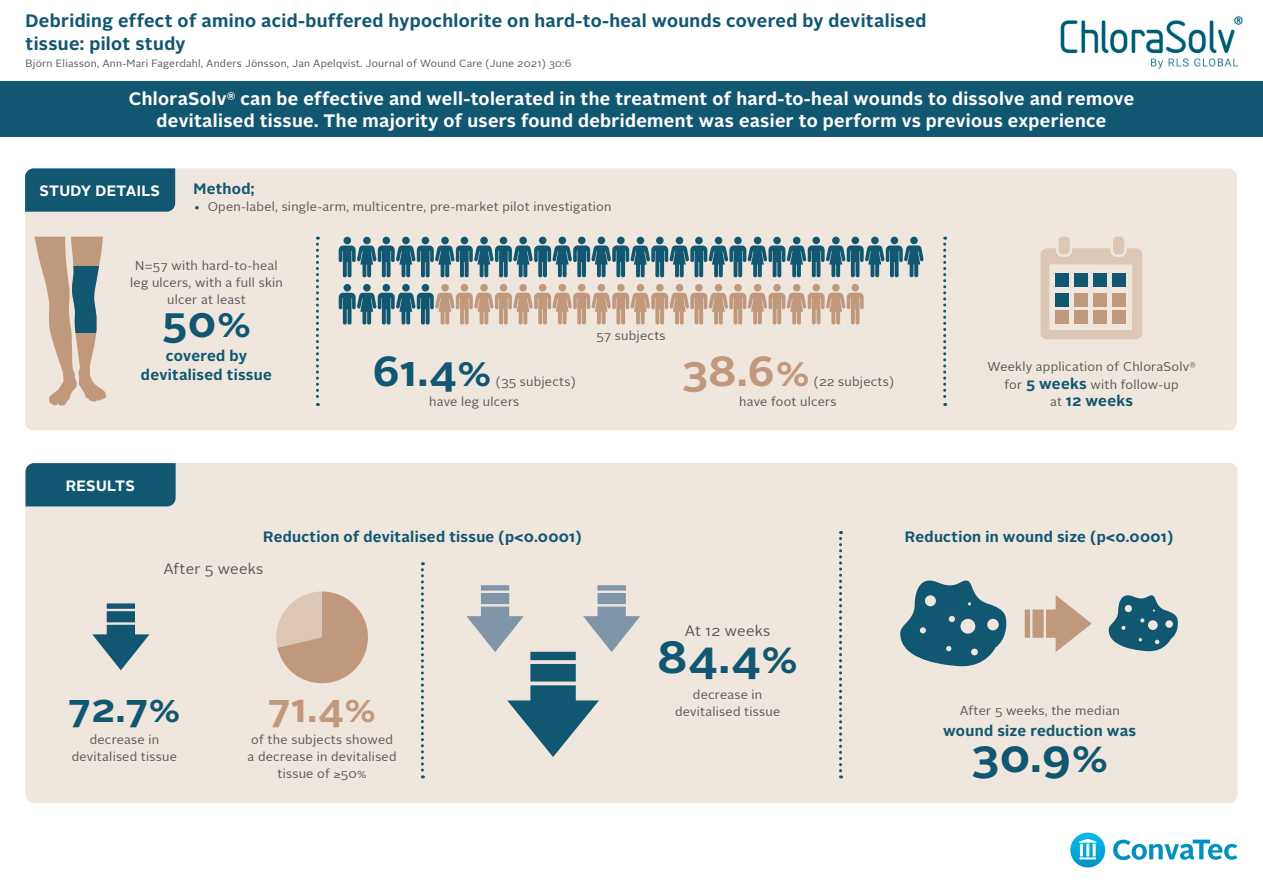
<style>
.page{position:relative;width:1263px;height:893px;background:#fff}
.page>*{position:absolute;margin:0;border:0;box-sizing:border-box;transform-origin:0 0}
.t1{font:700 45px "Alright Sans";color:#115771}
.t2{font:700 42px "Alright Sans";color:#115771}
.t3{font:700 42px "Alright Sans";color:#c0997d}
.t4{font:700 39px "Alright Sans";color:#115771}
.t5{font:700 39px "Alright Sans";color:#c0997d}
.t6{font:700 18px/22.5px "Alright Sans";letter-spacing:.02em;color:#fff;text-align:center}
.t7{font:700 18px/22.5px "Alright Sans";letter-spacing:.02em;color:#115771}
.t8{font:700 15px/19.5px "Alright Sans";letter-spacing:.02em;color:#115771;text-align:center}
.t9{font:15px "Alright Sans";letter-spacing:.02em;color:#57585a}
.t10{font:700 15px "Alright Sans";letter-spacing:.02em;color:#fff}
.t11{font:12.75px/17.2px "Alright Sans";letter-spacing:.02em;color:#57585a;text-align:center}
.t12{font:10.5px "Alright Sans";letter-spacing:.02em;color:#57585a}
.s1{color:#115771}
.s2{font-weight:700;font-size:15px;color:#115771}
.s3{font-weight:400;font-size:12.75px;color:#57585a}
</style>
<div class="page">
<img style="left:1060px;top:16px;width:182px;height:53px">
<div style="left:0;top:82px;width:1263px;height:55px;background:#115771"></div>
<div style="left:25px;top:168px;width:1212px;height:262px;background:#efe6dd;border-radius:9px"></div>
<div style="left:25px;top:168px;width:150px;height:44px;background:#115771"></div>
<svg style="left:34px;top:237px;width:72px;height:169px"></svg>
<svg style="left:1040px;top:237px;width:102px;height:102px"></svg>
<div style="left:1055px;top:310px;width:14px;height:14px;background:#c0997d"></div>
<div style="left:1074px;top:310px;width:14px;height:14px;background:#c0997d"></div>
<div style="left:1093px;top:310px;width:14px;height:14px;background:#c0997d"></div>
<div style="left:1112px;top:310px;width:14px;height:14px;background:#c0997d"></div>
<svg style="left:316px;top:237px;width:3px;height:169px"></svg>
<svg style="left:943px;top:237px;width:3px;height:169px"></svg>
<svg style="left:339px;top:237px;width:585px;height:40px"></svg>
<svg style="left:339px;top:284px;width:525px;height:41px"></svg>
<div style="left:26px;top:463px;width:1211px;height:340px;background:#efe6dd;border-radius:9px"></div>
<div style="left:26px;top:463px;width:150px;height:43px;background:#115771"></div>
<svg style="left:421px;top:562px;width:3px;height:216px"></svg>
<svg style="left:276px;top:591px;width:92px;height:92px"></svg>
<svg style="left:92px;top:603px;width:57px;height:67px"></svg>
<svg style="left:839px;top:531px;width:3px;height:247px"></svg>
<svg style="left:466px;top:585px;width:174px;height:172px"></svg>
<svg style="left:900px;top:581px;width:106px;height:86px"></svg>
<svg style="left:1109px;top:595px;width:69px;height:56px"></svg>
<svg style="left:1025px;top:595px;width:66px;height:57px"></svg>
<svg style="left:1070px;top:833px;width:35px;height:34px"></svg>
<svg style="left:1113px;top:840px;width:124px;height:20px"></svg>
<h3 class="t7" style="left:26px;top:10px;width:902px">Debriding effect of amino acid-buffered hypochlorite on hard-to-heal wounds covered by devitalised tissue: pilot study</h3>
<p class="t12" style="left:26px;top:57px;width:547px">Björn Eliasson, Ann-Mari Fagerdahl, Anders Jönsson, Jan Apelqvist. Journal of Wound Care (June 2021) 30:6</p>
<h3 class="t6" style="left:129px;top:87px;width:1007px">ChloraSolv<sup>®</sup> can be effective and well-tolerated in the treatment of hard-to-heal wounds to dissolve and remove devitalised tissue. The majority of users found debridement was easier to perform vs previous experience</h3>
<p class="t10" style="left:40px;top:180px;width:122px">STUDY DETAILS</p>
<p class="t8" style="left:193px;top:179px;width:63px">Method;</p>
<p class="t11" style="left:193px;top:199px;width:420px"><span class="s1">•</span> Open-label, single-arm, multicentre, pre-market pilot investigation</p>
<p class="t11" style="left:130px;top:257px;width:154px">N=57 with hard-to-heal leg ulcers, with a full skin ulcer at least</p>
<h2 class="t2" style="left:162px;top:293px;width:91px">50%</h2>
<p class="t8" style="left:141px;top:346px;width:132px">covered by devitalised tissue</p>
<h2 class="t2" style="left:373px;top:342px;width:120px">61.4%</h2>
<p class="t11" style="left:429px;top:372px;width:148px;line-height:19.5px;text-align:left;text-indent:67px">(35 subjects) have leg ulcers</p>
<p class="t11" style="left:596px;top:327px;width:71px">57 subjects</p>
<h2 class="t3" style="left:682px;top:342px;width:129px">38.6%</h2>
<p class="t11" style="left:739px;top:372px;width:156px;line-height:19.5px;text-align:left;text-indent:75px">(22 subjects) have foot ulcers</p>
<p class="t11" style="left:987px;top:359px;width:210px">Weekly application of ChloraSolv<sup>® </sup>for <span class="s2">5 weeks</span> with follow-up</p>
<p class="t8" style="left:1050px;top:391px;width:84px"><span class="s3">at</span> 12 weeks</p>
<p class="t10" style="left:66px;top:475px;width:71px">RESULTS</p>
<p class="t8" style="left:263px;top:527px;width:320px">Reduction of devitalised tissue (p&lt;0.0001)</p>
<p class="t9" style="left:163px;top:560px;width:101px">After 5 weeks</p>
<h3 class="t4" style="left:68px;top:681px;width:114px">72.7%</h3>
<p class="t11" style="left:72px;top:731px;width:107px">decrease in devitalised tissue</p>
<h3 class="t5" style="left:268px;top:681px;width:110px">71.4%</h3>
<p class="t11" style="left:248px;top:731px;width:151px">of the subjects showed a decrease in devitalised tissue of ≥50%</p>
<p class="t9" style="left:685px;top:623px;width:87px">At 12 weeks</p>
<h1 class="t1" style="left:657px;top:626px;width:142px">84.4%</h1>
<p class="t11" style="left:675px;top:686px;width:107px">decrease in devitalised tissue</p>
<p class="t8" style="left:905px;top:527px;width:270px">Reduction in wound size (p&lt;0.0001)</p>
<p class="t11" style="left:960px;top:702px;width:161px">After 5 weeks, the median</p>
<p class="t8" style="left:943px;top:721px;width:195px">wound size reduction was</p>
<h1 class="t1" style="left:971px;top:724px;width:139px">30.9%</h1>
</div>
